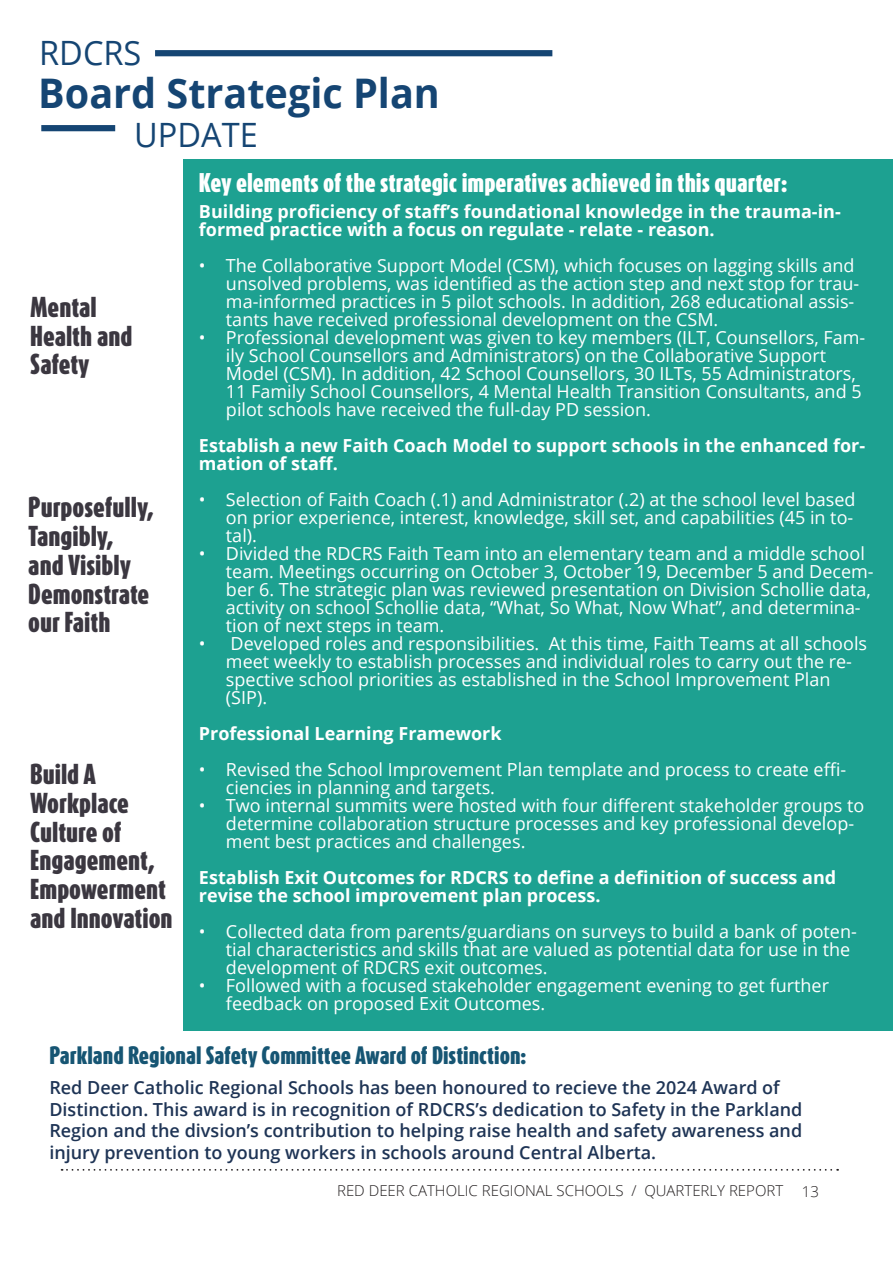
<style>
.page{position:relative;width:893px;height:1263px;background:#fff}
.page>*{position:absolute;margin:0;border:0;box-sizing:border-box;transform-origin:0 0}
.Body_copy{font:700 40.8px "Open Sans";color:#154573}
.Body_copy-2{font:33.45px "Open Sans";color:#154573}
.Page_Section_Title_-_Bold_White{font:900 24px/28.8px "Dax Compact Pro";color:#3b3740}
.Page_Section_Title_-_Black{font:900 22.5px "Dax Compact Pro";color:#fff}
.Page_Section_Title_-_Bold_White-2{font:900 21px "Dax Compact Pro";color:#165573}
.t1{font:18px/18px "Open Sans";color:#fff}
.Subhead{font:700 18px/18px "Open Sans";color:#fff}
.Page_Section_Title_-_Black-2{font:600 18px/21.6px "Open Sans";color:#1e3455}
.Page_Section_Title_-_Black-3{font:300 15px "Open Sans";color:#231f20}
.Table_of_Contents_Numbers{font:300 15px "Open Sans";color:#231f20}
</style>
<div class="page">
<svg style="left:62px;top:1169px;width:776px;height:2px"></svg>
<div style="left:41px;top:125px;width:74px;height:6px;background:#154573"></div>
<div style="left:155px;top:50px;width:397px;height:6px;background:#154573"></div>
<div style="left:183px;top:159px;width:710px;height:872px;background:#1da191"></div>
<p class="Body_copy-2" style="left:39px;top:29px;width:104px">RDCRS</p>
<p class="Body_copy" style="left:38px;top:64px;width:403px">Board Strategic Plan</p>
<p class="Body_copy-2" style="left:134px;top:112px;width:125px">UPDATE</p>
<p class="Page_Section_Title_-_Bold_White" style="left:30px;top:292px;width:104px">Mental<br>Health and<br>Safety</p>
<p class="Page_Section_Title_-_Bold_White" style="left:28px;top:492px;width:127px">Purposefully,<br>Tangibly, and Visibly<br>Demonstrate our Faith</p>
<p class="Page_Section_Title_-_Bold_White" style="left:30px;top:759px;width:144px">Build A<br>Workplace<br>Culture of<br>Engagement,<br>Empowerment and Innovation</p>
<p class="Page_Section_Title_-_Black" style="left:199px;top:167px;width:590px">Key elements of the strategic imperatives achieved in this quarter:</p>
<p class="Subhead" style="left:199px;top:202px;width:643px">Building proficiency of staff’s foundational knowledge in the trauma-in&shy;formed practice with a focus on regulate - relate - reason.</p>
<p class="t1" style="left:226px;top:256px;width:635px;text-indent:-27px">• The Collaborative Support Model (CSM), which focuses on lagging skills and unsolved problems, was identified as the action step and next stop for trau&shy;ma-informed practices in 5 pilot schools. In addition, 268 educational assis&shy;tants have received professional development on the CSM.</p>
<p class="t1" style="left:226px;top:328px;width:641px;text-indent:-27px">• Professional development was given to key members (ILT, Counsellors, Fam&shy;ily School Counsellors and Administrators) on the Collaborative Support Model (CSM). In addition, 42 School Counsellors, 30 ILTs, 55 Administrators, 11 Family School Counsellors, 4 Mental Health Transition Consultants, and 5 pilot schools have received the full-day PD session.</p>
<p class="Subhead" style="left:199px;top:436px;width:668px">Establish a new Faith Coach Model to support schools in the enhanced for&shy;mation of staff.</p>
<p class="t1" style="left:226px;top:490px;width:631px;text-indent:-27px">• Selection of Faith Coach (.1) and Administrator (.2) at the school level based on prior experience, interest, knowledge, skill set, and capabilities (45 in to&shy;tal).</p>
<p class="t1" style="left:226px;top:544px;width:649px;text-indent:-27px">• Divided the RDCRS Faith Team into an elementary team and a middle school team. Meetings occurring on October 3, October 19, December 5 and Decem&shy;ber 6. The strategic plan was reviewed presentation on Division Schollie data, activity on school Schollie data, “What, So What, Now What”, and determina&shy;tion of next steps in team.</p>
<p class="t1" style="left:226px;top:634px;width:643px;text-indent:-27px">• Developed roles and responsibilities. At this time, Faith Teams at all schools meet weekly to establish processes and individual roles to carry out the re&shy;spective school priorities as established in the School Improvement Plan (SIP).</p>
<p class="Subhead" style="left:199px;top:724px;width:304px">Professional Learning Framework</p>
<p class="t1" style="left:226px;top:760px;width:622px;text-indent:-27px">• Revised the School Improvement Plan template and process to create effi&shy;ciencies in planning and targets.</p>
<p class="t1" style="left:226px;top:796px;width:640px;text-indent:-27px">• Two internal summits were hosted with four different stakeholder groups to determine collaboration structure processes and key professional develop&shy;ment best practices and challenges.</p>
<p class="Subhead" style="left:199px;top:868px;width:639px">Establish Exit Outcomes for RDCRS to define a definition of success and revise the school improvement plan process.</p>
<p class="t1" style="left:226px;top:922px;width:632px;text-indent:-27px">• Collected data from parents/guardians on surveys to build a bank of poten&shy;tial characteristics and skills that are valued as potential data for use in the development of RDCRS exit outcomes.</p>
<p class="t1" style="left:226px;top:976px;width:604px;text-indent:-27px">• Followed with a focused stakeholder engagement evening to get further feedback on proposed Exit Outcomes.</p>
<p class="Page_Section_Title_-_Bold_White-2" style="left:49px;top:1040px;width:478px">Parkland Regional Safety Committee Award of Distinction:</p>
<p class="Page_Section_Title_-_Black-2" style="left:49px;top:1076px;width:754px">Red Deer Catholic Regional Schools has been honoured to recieve the 2024 Award of Distinction. This award is in recognition of RDCRS’s dedication to Safety in the Parkland Region and the divsion’s contribution to helping raise health and safety awareness and injury prevention to young workers in schools around Central Alberta.</p>
<p class="Page_Section_Title_-_Black-3" style="left:337px;top:1180px;width:448px">RED DEER CATHOLIC REGIONAL SCHOOLS / QUARTERLY REPORT</p>
<p class="Table_of_Contents_Numbers" style="left:802px;top:1181px;width:19px">13</p>
</div>
